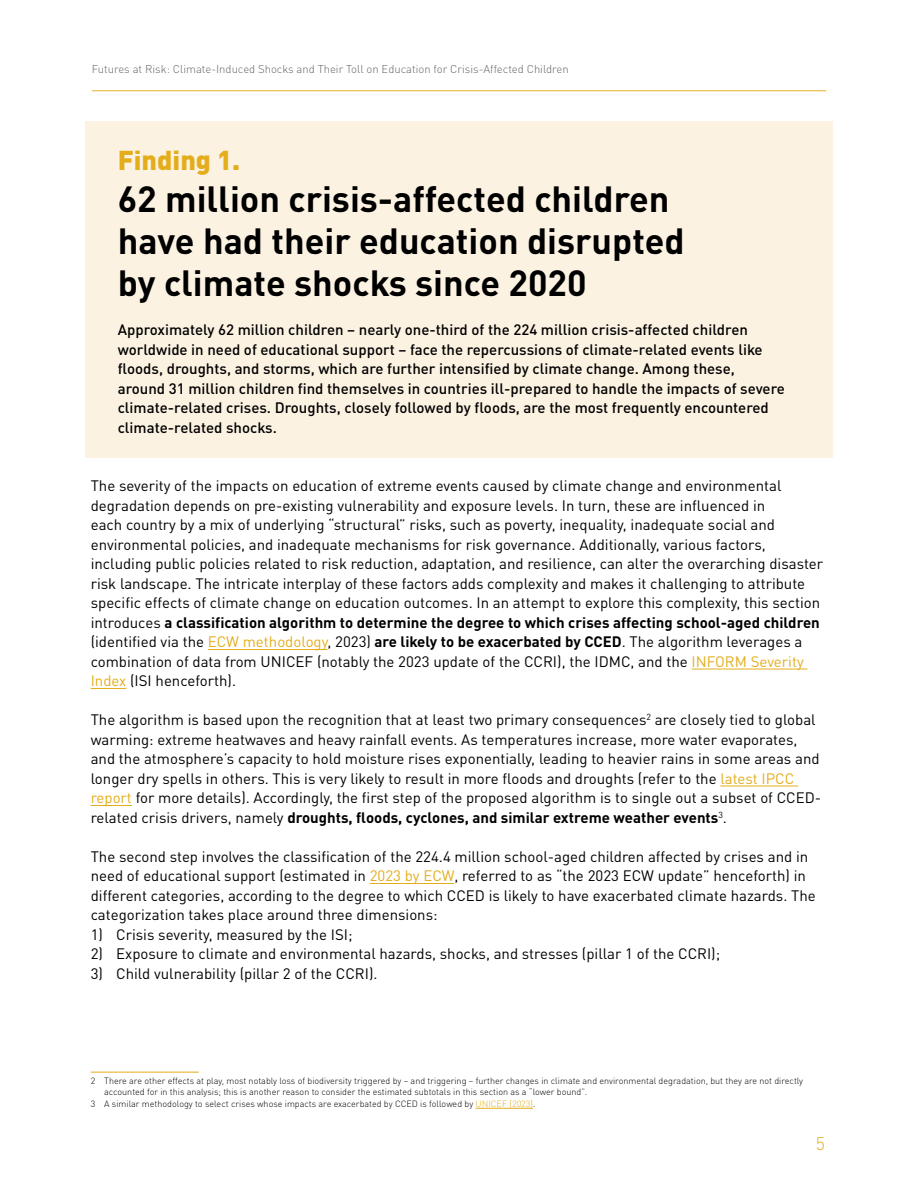
<style>
.page{position:relative;width:918px;height:1188px;background:#fff}
.page>*{position:absolute;margin:0;border:0;box-sizing:border-box;transform-origin:0 0}
.t1{font:700 36px/42px "DIN Pro";color:#000}
.t2{font:900 27px "DIN Pro";color:#e4ad1b}
.t3{font:300 18px "DIN Pro";color:#e4ad1b}
.t4{font:15px/19.5px "DIN Pro";color:#000}
.t5{font:500 15px/19.5px "DIN Pro";color:#000}
.t6{font:300 11.25px "DIN Pro";color:#626363}
.t7{font:300 9px "DIN Pro";color:#000}
.s1{font-weight:700}
.s2{color:#e4ad1b}
</style>
<div class="page">
<hr style="left:92px;top:91px;width:734px;height:1px;background:#e4ad1b">
<div style="left:85px;top:122px;width:748px;height:336px;background:#fbf2e2"></div>
<hr style="left:208px;top:649px;width:119px;height:1px;background:#e4ad1b">
<hr style="left:692px;top:669px;width:115px;height:1px;background:#e4ad1b">
<hr style="left:91px;top:688px;width:35px;height:1px;background:#e4ad1b">
<hr style="left:720px;top:786px;width:78px;height:1px;background:#e4ad1b">
<hr style="left:91px;top:805px;width:41px;height:1px;background:#e4ad1b">
<hr style="left:370px;top:883px;width:84px;height:1px;background:#e4ad1b">
<hr style="left:91px;top:1072px;width:108px;height:1px;background:#e4ad1b">
<hr style="left:476px;top:1108px;width:57px;height:1px;background:#e4ad1b">
<p class="t6" style="left:92px;top:60px;width:478px">Futures at Risk: Climate-Induced Shocks and Their Toll on Education for Crisis-Affected Children</p>
<h2 class="t2" style="left:118px;top:137px;width:124px">Finding 1.</h2>
<h1 class="t1" style="left:118px;top:174px;width:569px">62 million crisis-affected children have had their education disrupted by climate shocks since 2020</h1>
<p class="t5" style="left:118px;top:319px;width:669px">Approximately 62 million children – nearly one-third of the 224 million crisis-affected children worldwide in need of educational support – face the repercussions of climate-related events like floods, droughts, and storms, which are further intensified by climate change. Among these, around 31 million children find themselves in countries ill-prepared to handle the impacts of severe climate-related crises. Droughts, closely followed by floods, are the most frequently encountered climate-related shocks.</p>
<p class="t4" style="left:91px;top:475px;width:734px">The severity of the impacts on education of extreme events caused by climate change and environmental degradation depends on pre-existing vulnerability and exposure levels. In turn, these are influenced in<br>each country by a mix of underlying “structural” risks, such as poverty, inequality, inadequate social and environmental policies, and inadequate mechanisms for risk governance. Additionally, various factors, including public policies related to risk reduction, adaptation, and resilience, can alter the overarching disaster risk landscape. The intricate interplay of these factors adds complexity and makes it challenging to attribute specific effects of climate change on education outcomes. In an attempt to explore this complexity, this section introduces <span class="s1">a classification algorithm to determine the degree to which crises affecting school-aged children </span>(identified via the <span class="s2">ECW methodology</span>, 2023) <span class="s1">are likely to be exacerbated by CCED</span>. The algorithm leverages a combination of data from UNICEF (notably the 2023 update of the CCRI), the IDMC, and the <span class="s2">INFORM Severity Index</span> (ISI henceforth).</p>
<p class="t4" style="left:91px;top:709px;width:732px">The algorithm is based upon the recognition that at least two primary consequences<sup>2</sup> are closely tied to global warming: extreme heatwaves and heavy rainfall events. As temperatures increase, more water evaporates, and the atmosphere’s capacity to hold moisture rises exponentially, leading to heavier rains in some areas and longer dry spells in others. This is very likely to result in more floods and droughts (refer to the <span class="s2">latest IPCC report</span> for more details). Accordingly, the first step of the proposed algorithm is to single out a subset of CCED&shy;related crisis drivers, namely <span class="s1">droughts, floods, cyclones, and similar extreme weather events</span><sup>3</sup>.</p>
<p class="t4" style="left:91px;top:845px;width:727px">The second step involves the classification of the 224.4 million school-aged children affected by crises and in need of educational support (estimated in <span class="s2">2023 by ECW</span>, referred to as “the 2023 ECW update” henceforth) in different categories, according to the degree to which CCED is likely to have exacerbated climate hazards. The categorization takes place around three dimensions:</p>
<p class="t4" style="left:91px;top:923px;width:263px">1) Crisis severity, measured by the ISI;</p>
<p class="t4" style="left:91px;top:943px;width:631px">2) Exposure to climate and environmental hazards, shocks, and stresses (pillar 1 of the CCRI);</p>
<p class="t4" style="left:91px;top:962px;width:288px">3) Child vulnerability (pillar 2 of the CCRI).</p>
<p class="t7" style="left:91px;top:1074px;width:714px">2 There are other effects at play, most notably loss of biodiversity triggered by – and triggering – further changes in climate and environmental degradation, but they are not directly</p>
<p class="t7" style="left:104px;top:1085px;width:484px">accounted for in this analysis; this is another reason to consider the estimated subtotals in this section as a “lower bound”.</p>
<p class="t7" style="left:91px;top:1097px;width:446px">3 A similar methodology to select crises whose impacts are exacerbated by CCED is followed by <span class="s2">UNICEF (2023)</span>.</p>
<p class="t3" style="left:816px;top:1129px;width:11px">5</p>
</div>
